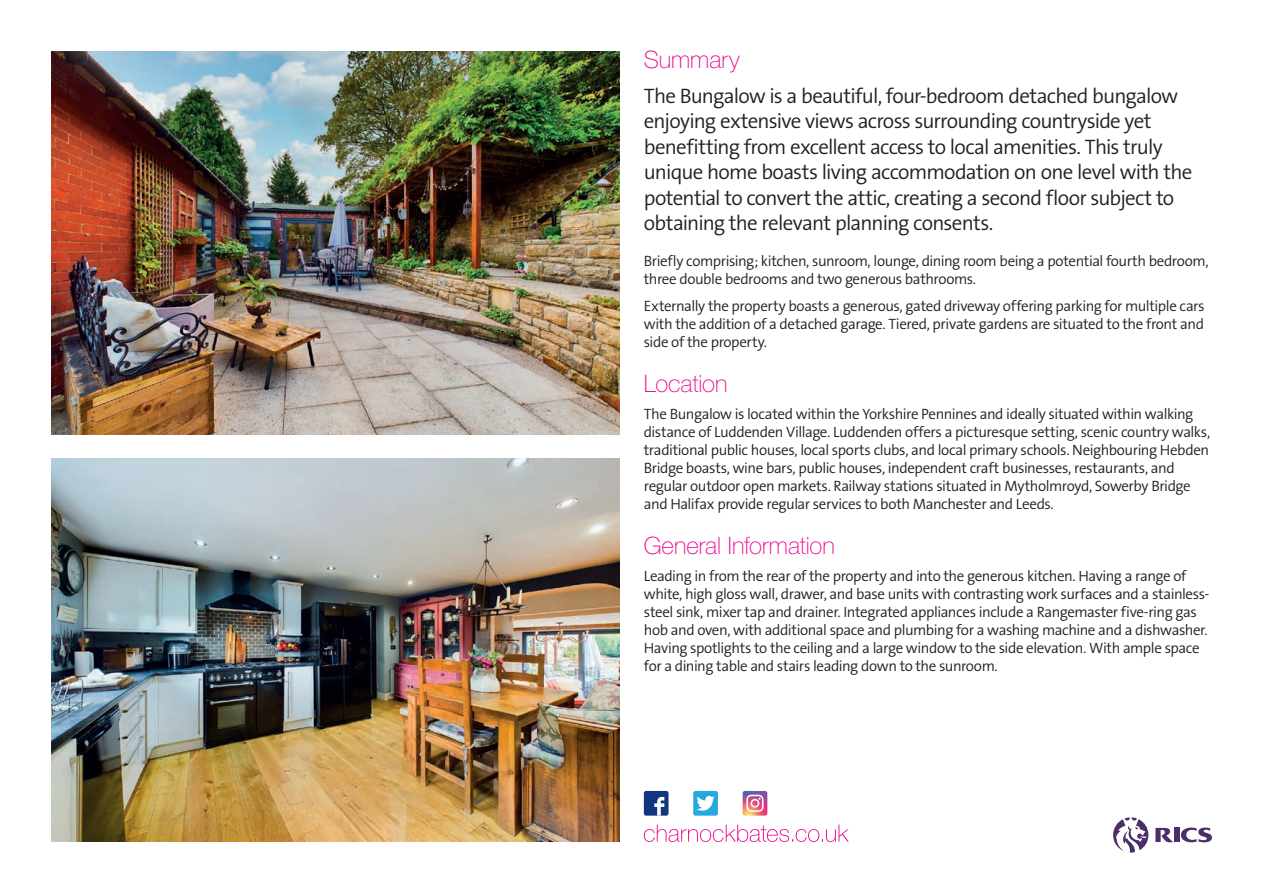
<style>
.page{position:relative;width:1263px;height:893px;background:#fff}
.page>*{position:absolute;margin:0;border:0;box-sizing:border-box;transform-origin:0 0}
.t1{font:100 24px "Helvetica Neue LT Std";color:#ed028c}
.t2{font:300 21px/25.5px "The Sans B4";letter-spacing:-.035em;color:#231f20}
.t3{font:300 15px/18px "The Sans B4";letter-spacing:-.03em;color:#231f20}
</style>
<div class="page">
<svg style="left:1181px;top:828px;width:31px;height:14px"></svg>
<div style="left:1174px;top:828px;width:5px;height:14px;background:#4b2d67"></div>
<svg style="left:1155px;top:828px;width:18px;height:14px"></svg>
<svg style="left:1113px;top:817px;width:35px;height:36px"></svg>
<svg style="left:644px;top:824px;width:205px;height:18px"></svg>
<div style="left:693px;top:791px;width:25px;height:25px;background:#24aae1;border-radius:2px"></div>
<svg style="left:696px;top:796px;width:19px;height:15px"></svg>
<div style="left:644px;top:791px;width:24px;height:25px;background:#11367e;border-radius:2px"></div>
<svg style="left:654px;top:797px;width:10px;height:19px"></svg>
<img style="left:743px;top:791px;width:24px;height:25px">
<svg style="left:746px;top:795px;width:17px;height:17px"></svg>
<img style="left:51px;top:51px;width:568px;height:383px">
<img style="left:51px;top:459px;width:568px;height:383px">
<h1 class="t1" style="left:644px;top:46px;width:97px">Summary</h1>
<p class="t2" style="left:644px;top:84px;width:550px">The Bungalow is a beautiful, four-bedroom detached bungalow enjoying extensive views across surrounding countryside yet benefitting from excellent access to local amenities. This truly unique home boasts living accommodation on one level with the potential to convert the attic, creating a second floor subject to obtaining the relevant planning consents.</p>
<p class="t3" style="left:644px;top:253px;width:566px">Briefly comprising; kitchen, sunroom, lounge, dining room being a potential fourth bedroom, three double bedrooms and two generous bathrooms.</p>
<p class="t3" style="left:644px;top:298px;width:562px;text-align:justify">Externally the property boasts a generous, gated driveway offering parking for multiple cars with the addition of a detached garage. Tiered, private gardens are situated to the front and side of the property.</p>
<h1 class="t1" style="left:644px;top:370px;width:85px">Location</h1>
<p class="t3" style="left:644px;top:406px;width:568px">The Bungalow is located within the Yorkshire Pennines and ideally situated within walking distance of Luddenden Village. Luddenden offers a picturesque setting, scenic country walks, traditional public houses, local sports clubs, and local primary schools. Neighbouring Hebden Bridge boasts, wine bars, public houses, independent craft businesses, restaurants, and regular outdoor open markets. Railway stations situated in Mytholmroyd, Sowerby Bridge and Halifax provide regular services to both Manchester and Leeds.</p>
<h1 class="t1" style="left:644px;top:532px;width:193px">General Information</h1>
<p class="t3" style="left:644px;top:568px;width:567px">Leading in from the rear of the property and into the generous kitchen. Having a range of white, high gloss wall, drawer, and base units with contrasting work surfaces and a stainless&shy;steel sink, mixer tap and drainer. Integrated appliances include a Rangemaster five-ring gas hob and oven, with additional space and plumbing for a washing machine and a dishwasher.<br>Having spotlights to the ceiling and a large window to the side elevation. With ample space for a dining table and stairs leading down to the sunroom.</p>
</div>
